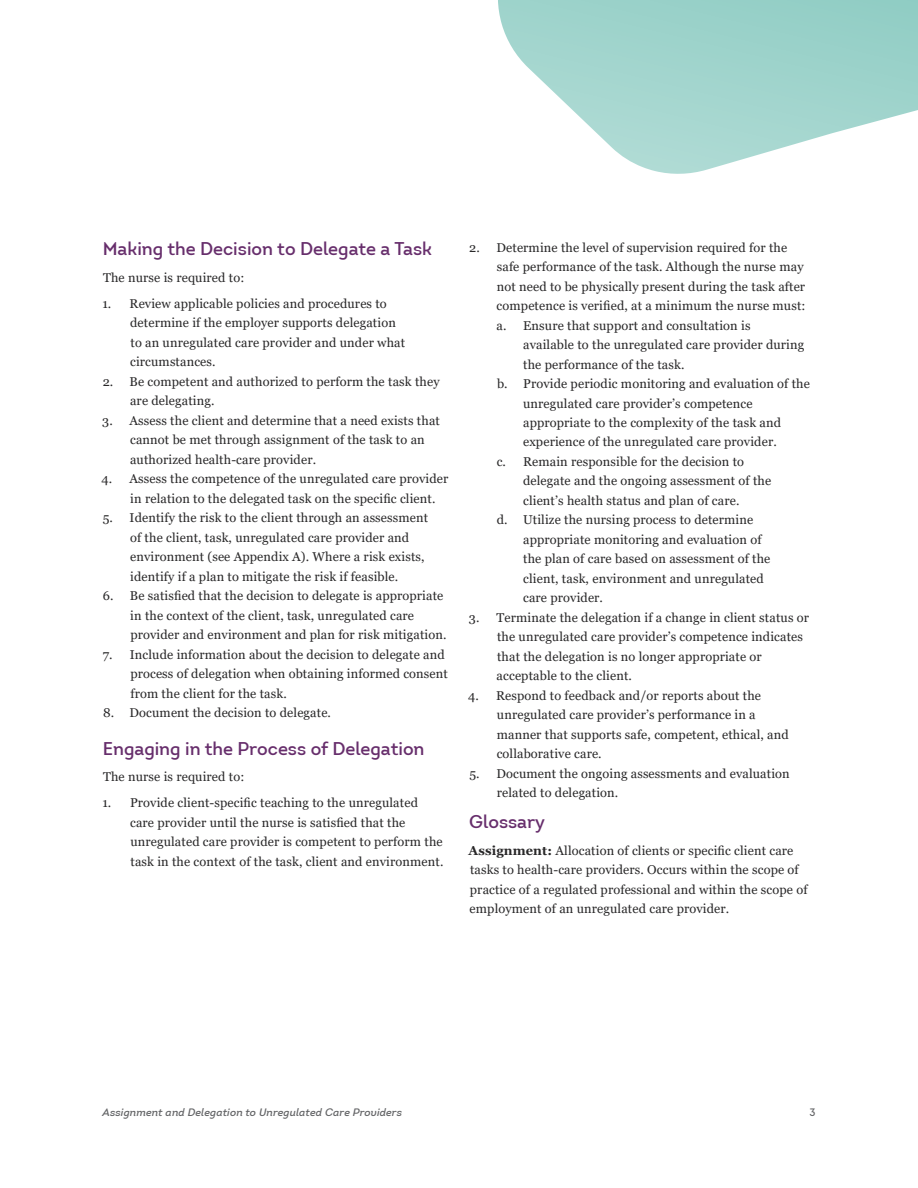
<style>
.page{position:relative;width:918px;height:1188px;background:#fff}
.page>*{position:absolute;margin:0;border:0;box-sizing:border-box;transform-origin:0 0}
.t1{font:18px "Intro";color:#672e6c}
.t2{font:12.75px/19.5px "Georgia";letter-spacing:.01em;color:#292829}
.t3{font:italic 10.5px "Intro";letter-spacing:.01em;color:#636466}
.t4{font:10.5px "Intro";color:#636466}
.s1{font-weight:700}
</style>
<div class="page">
<svg style="left:498px;top:0;width:420px;height:174px;fill:#a3d5ce"></svg>
<h1 class="t1" style="left:103px;top:238px;width:331px">Making the Decision to Delegate a Task</h1>
<p class="t2" style="left:103px;top:268px;width:143px">The nurse is required to:</p>
<p class="t2" style="left:130px;top:294px;width:277px;text-indent:-28px">1. Review applicable policies and procedures to determine if the employer supports delegation to an unregulated care provider and under what circumstances.</p>
<p class="t2" style="left:130px;top:372px;width:311px;text-indent:-27px">2. Be competent and authorized to perform the task they are delegating.</p>
<p class="t2" style="left:130px;top:411px;width:311px;text-indent:-28px">3. Assess the client and determine that a need exists that cannot be met through assignment of the task to an authorized health-care provider.</p>
<p class="t2" style="left:130px;top:470px;width:320px;text-indent:-29px">4. Assess the competence of the unregulated care provider in relation to the delegated task on the specific client.</p>
<p class="t2" style="left:130px;top:508px;width:300px;text-indent:-27px">5. Identify the risk to the client through an assessment of the client, task, unregulated care provider and environment (see Appendix A). Where a risk exists, identify if a plan to mitigate the risk if feasible.</p>
<p class="t2" style="left:130px;top:586px;width:318px;text-indent:-27px">6. Be satisfied that the decision to delegate is appropriate in the context of the client, task, unregulated care provider and environment and plan for risk mitigation.</p>
<p class="t2" style="left:130px;top:645px;width:319px;text-indent:-28px">7. Include information about the decision to delegate and process of delegation when obtaining informed consent from the client for the task.</p>
<p class="t2" style="left:103px;top:703px;width:229px">8. Document the decision to delegate.</p>
<h1 class="t1" style="left:103px;top:737px;width:323px">Engaging in the Process of Delegation</h1>
<p class="t2" style="left:103px;top:767px;width:143px">The nurse is required to:</p>
<p class="t2" style="left:130px;top:794px;width:315px;text-indent:-28px">1. Provide client-specific teaching to the unregulated care provider until the nurse is satisfied that the unregulated care provider is competent to perform the task in the context of the task, client and environment.</p>
<p class="t2" style="left:497px;top:238px;width:310px;text-indent:-27px">2. Determine the level of supervision required for the safe performance of the task. Although the nurse may not need to be physically present during the task after competence is verified, at a minimum the nurse must: a. Ensure that support and consultation is</p>
<p class="t2" style="left:523px;top:335px;width:283px">available to the unregulated care provider during</p>
<p class="t2" style="left:523px;top:355px;width:163px">the performance of the task.</p>
<p class="t2" style="left:497px;top:374px;width:315px">b. Provide periodic monitoring and evaluation of the</p>
<p class="t2" style="left:523px;top:394px;width:231px">unregulated care provider’s competence</p>
<p class="t2" style="left:523px;top:413px;width:259px">appropriate to the complexity of the task and</p>
<p class="t2" style="left:523px;top:433px;width:255px">experience of the unregulated care provider.</p>
<p class="t2" style="left:497px;top:452px;width:249px">c. Remain responsible for the decision to</p>
<p class="t2" style="left:523px;top:472px;width:250px">delegate and the ongoing assessment of the</p>
<p class="t2" style="left:523px;top:491px;width:218px">client’s health status and plan of care.</p>
<p class="t2" style="left:497px;top:511px;width:258px">d. Utilize the nursing process to determine</p>
<p class="t2" style="left:523px;top:530px;width:240px">appropriate monitoring and evaluation of</p>
<p class="t2" style="left:523px;top:550px;width:249px">the plan of care based on assessment of the</p>
<p class="t2" style="left:523px;top:569px;width:242px">client, task, environment and unregulated</p>
<p class="t2" style="left:523px;top:589px;width:81px">care provider.</p>
<p class="t2" style="left:497px;top:608px;width:314px;text-indent:-28px">3. Terminate the delegation if a change in client status or the unregulated care provider’s competence indicates that the delegation is no longer appropriate or acceptable to the client.</p>
<p class="t2" style="left:497px;top:686px;width:294px;text-indent:-29px">4. Respond to feedback and/or reports about the unregulated care provider’s performance in a manner that supports safe, competent, ethical, and collaborative care.</p>
<p class="t2" style="left:497px;top:764px;width:294px;text-indent:-27px">5. Document the ongoing assessments and evaluation related to delegation.</p>
<h1 class="t1" style="left:469px;top:811px;width:77px">Glossary</h1>
<p class="t2" style="left:469px;top:841px;width:340px"><span class="s1">Assignment:</span> Allocation of clients or specific client care tasks to health-care providers. Occurs within the scope of practice of a regulated professional and within the scope of employment of an unregulated care provider.</p>
<p class="t3" style="left:103px;top:1106px;width:301px">Assignment and Delegation to Unregulated Care Providers</p>
<p class="t4" style="left:809px;top:1106px;width:8px">3</p>
</div>
